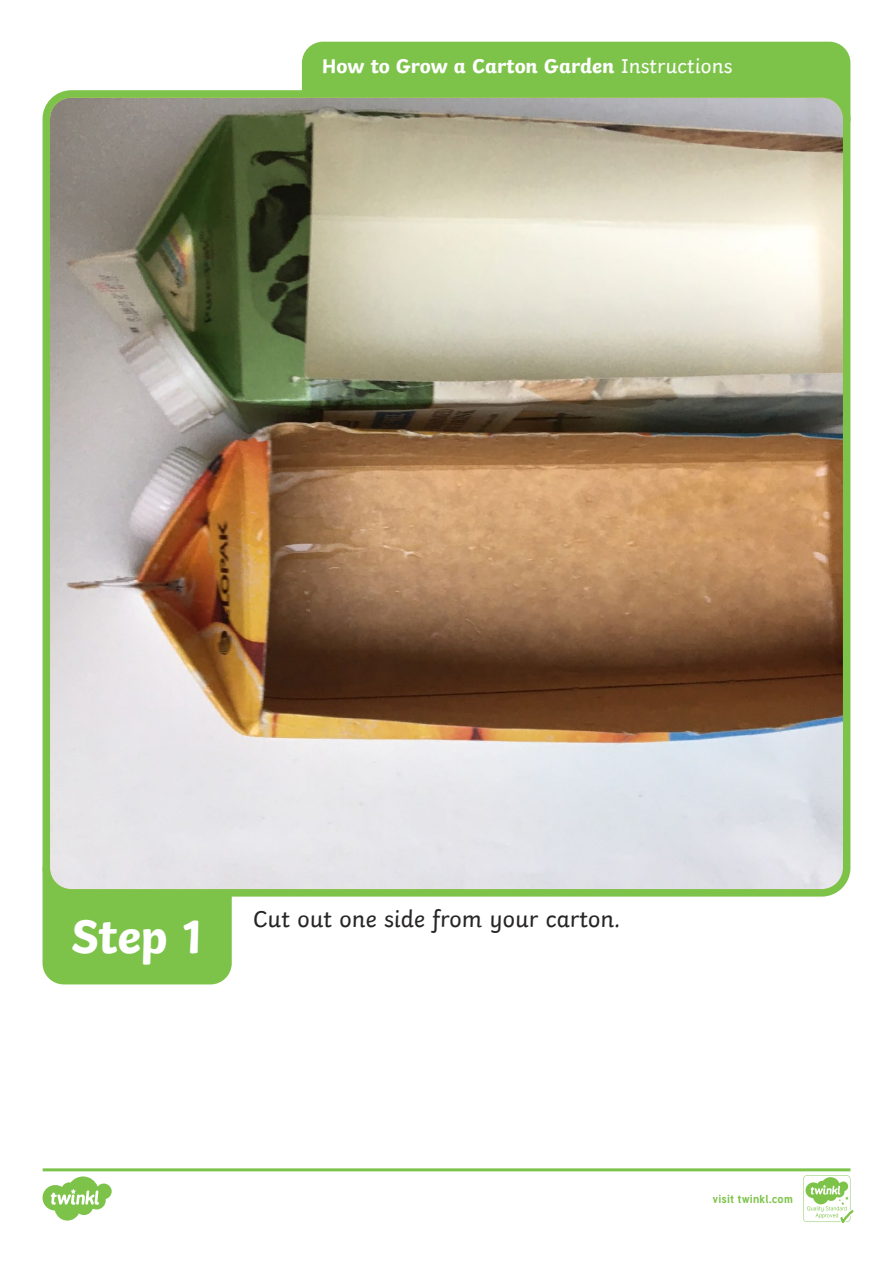
<style>
.page{position:relative;width:893px;height:1263px;background:#fff}
.page>*{position:absolute;margin:0;border:0;box-sizing:border-box;transform-origin:0 0}
.Heading_1{font:700 49.5px "Twinkl";color:#fff}
.KS1_Body_Copy{font:24px "Twinkl";color:#282526}
.Heading_3{font:700 21px "Twinkl";letter-spacing:-.005em;color:#fff}
.t1{font:700 11.4px "Tuffy";letter-spacing:.015em;color:#7dc34a}
.s1{font-weight:400}
</style>
<div class="page">
<div style="left:302px;top:42px;width:548px;height:68px;background:#7dc34a"></div>
<div style="left:43px;top:876px;width:189px;height:108px;background:#7dc34a"></div>
<img style="left:52px;top:99px;width:789px;height:788px">
<div style="left:43px;top:90px;width:807px;height:806px;border:8px solid #7dc34a;border-radius:25px"></div>
<svg style="left:43px;top:1168px;width:810px;height:55px"></svg>
<p class="Heading_3" style="left:322px;top:48px;width:412px">How to Grow a Carton Garden <span class="s1">Instructions</span></p>
<p class="Heading_1" style="left:71px;top:895px;width:133px">Step 1</p>
<p class="KS1_Body_Copy" style="left:253px;top:901px;width:369px">Cut out one side from your carton.</p>
<p class="t1" style="left:712px;top:1190px;width:82px">visit twinkl.com</p>
</div>
